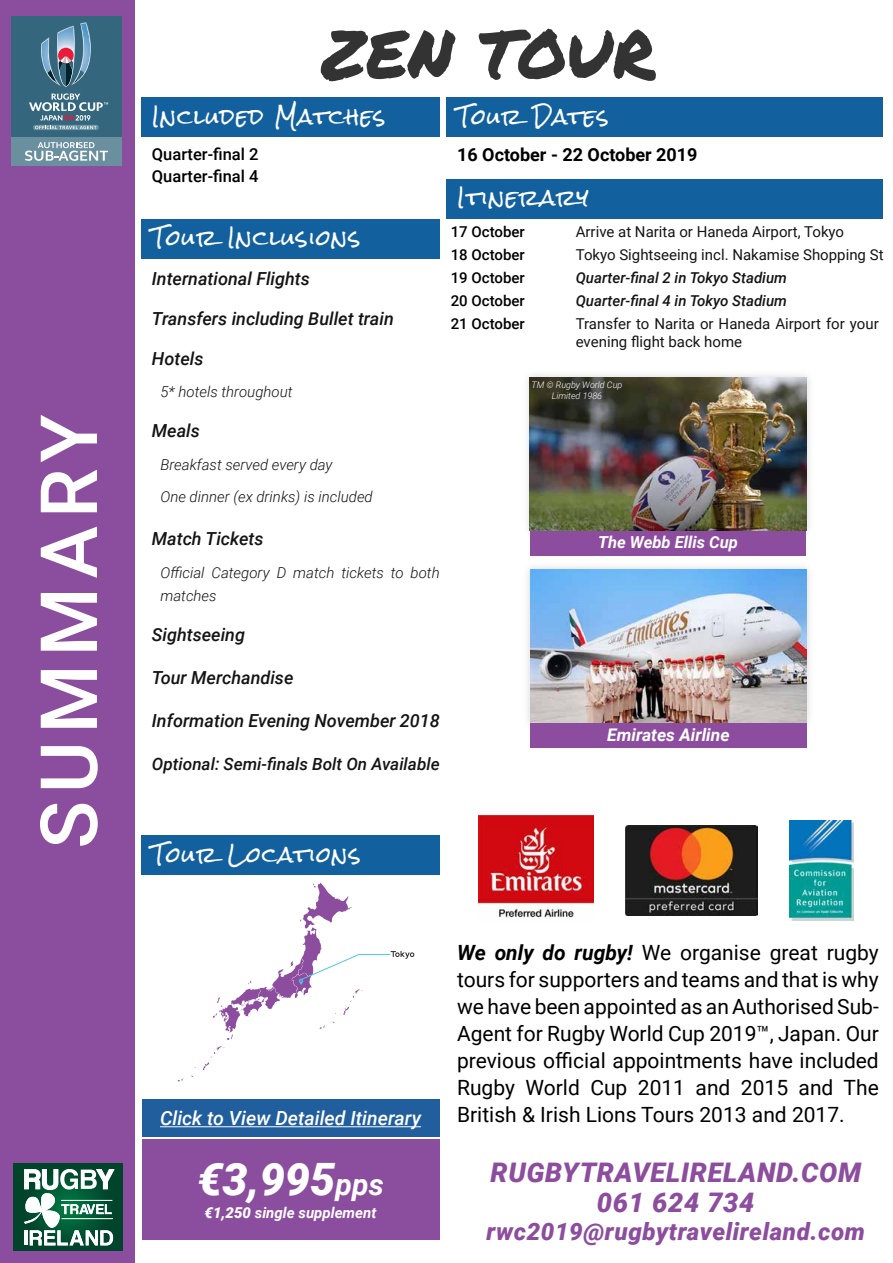
<style>
.page{position:relative;width:893px;height:1263px;background:#fff}
.page>*{position:absolute;margin:0;border:0;box-sizing:border-box;transform-origin:0 0}
.t1{font:500 79.05px "Roboto";letter-spacing:.1em;color:#fff}
.t2{font:67.05px "Permanent Marker";color:#333334}
.t3{font:italic 900 44.55px "Roboto";color:#fff}
.t4{font:italic 900 27px/30.5px "Roboto";letter-spacing:.025em;color:#8c4d9e;text-align:center}
.t5{font:italic 900 24px "Roboto";letter-spacing:.025em;color:#8c4d9e}
.t6{font:21px/27px "Roboto";color:#000;text-align:justify}
.t7{font:21px "Rock Salt";letter-spacing:.05em;color:#fff}
.t8{font:italic 500 19.5px "Roboto";color:#fff}
.t9{font:italic 500 18px "Roboto";color:#141414}
.t10{font:700 18px "Roboto";color:#000}
.t11{font:italic 700 17.4px "Roboto";color:#fff}
.t12{font:italic 500 17.1px "Roboto";color:#141414}
.t13{font:500 16.5px/22.5px "Roboto";color:#000}
.t14{font:italic 700 16.5px "Roboto";color:#fff}
.t15{font:15px/18px "Roboto";color:#141414}
.t16{font:italic 300 15px/32.4px "Roboto";color:#141414}
.t17{font:italic 500 15px/22.8px "Roboto";color:#141414}
.t18{font:500 15px/22.8px "Roboto";color:#000;text-align:justify}
.t19{font:italic 700 15px "Roboto";color:#fff}
.t20{font:italic 300 9px/10.8px "Roboto";color:#fff;text-align:center}
.s1{font-weight:700;font-size:30px}
.s2{font-weight:900}
.s3{font-weight:700;font-style:italic}
</style>
<div class="page">
<div style="left:0;top:0;width:135px;height:1263px;background:#8b4d9e"></div>
<div style="left:11px;top:16px;width:110px;height:150px;background:#34667e"></div>
<div style="left:11px;top:137px;width:110px;height:29px;background:#6a8f9f"></div>
<svg style="left:25px;top:142px;width:83px;height:19px"></svg>
<div style="left:33px;top:125px;width:66px;height:5px;background:#6a8f9f;border-radius:2px"></div>
<svg style="left:29px;top:93px;width:79px;height:36px"></svg>
<svg style="left:41px;top:22px;width:50px;height:65px"></svg>
<div style="left:13px;top:1163px;width:109px;height:87px;background:#00442c"></div>
<svg style="left:24px;top:1169px;width:90px;height:76px"></svg>
<hr style="left:61px;top:1200px;width:51px;height:1px;background:#fff">
<hr style="left:62px;top:1218px;width:51px;height:1px;background:#fff">
<div style="left:142px;top:98px;width:298px;height:39px;background:#12619e"></div>
<div style="left:142px;top:219px;width:298px;height:39px;background:#12619e"></div>
<div style="left:446px;top:98px;width:437px;height:39px;background:#12619e"></div>
<div style="left:446px;top:179px;width:437px;height:40px;background:#12619e"></div>
<div style="left:141px;top:836px;width:298px;height:39px;background:#12619e"></div>
<svg style="left:177px;top:1046px;width:47px;height:35px"></svg>
<svg style="left:213px;top:883px;width:201px;height:157px"></svg>
<div style="left:142px;top:1139px;width:297px;height:100px;background:#8b4d9e"></div>
<div style="left:521px;top:368px;width:294px;height:171px;background:#000;opacity:.15"></div>
<img style="left:530px;top:377px;width:276px;height:154px">
<div style="left:521px;top:561px;width:294px;height:171px;background:#f8f8f8"></div>
<img style="left:530px;top:569px;width:277px;height:154px">
<div style="left:530px;top:531px;width:276px;height:25px;background:#8d4d9e"></div>
<div style="left:530px;top:723px;width:277px;height:25px;background:#8d4d9e"></div>
<img style="left:479px;top:816px;width:115px;height:102px">
<div style="left:142px;top:1099px;width:297px;height:38px;background:#215e9e"></div>
<hr style="left:160px;top:1126px;width:261px;height:1px;background:#fff">
<img style="left:789px;top:820px;width:64px;height:101px">
<img style="left:625px;top:826px;width:133px;height:89px">
<h1 class="t1" style="left:13px;top:849px;width:436px;rotate:-90deg">SUMMARY</h1>
<h2 class="t2" style="left:321px;top:4px;width:336px">ZEN TOUR</h2>
<p class="t7" style="left:152px;top:105px;width:235px">Included Matches</p>
<p class="t7" style="left:457px;top:105px;width:153px">Tour Dates</p>
<p class="t13" style="left:152px;top:142px;width:108px">Quarter-final 2<br>Quarter-final 4</p>
<p class="t10" style="left:457px;top:142px;width:242px">16 October - 22 October 2019</p>
<p class="t7" style="left:152px;top:226px;width:210px">Tour Inclusions</p>
<p class="t9" style="left:152px;top:266px;width:160px">International Flights</p>
<p class="t9" style="left:152px;top:306px;width:243px">Transfers including Bullet train</p>
<p class="t9" style="left:152px;top:346px;width:53px">Hotels</p>
<p class="t16" style="left:160px;top:375px;width:134px">5* hotels throughout</p>
<p class="t9" style="left:152px;top:418px;width:49px">Meals</p>
<p class="t16" style="left:160px;top:448px;width:214px">Breakfast served every day<br>One dinner (ex drinks) is included</p>
<p class="t9" style="left:152px;top:526px;width:113px">Match Tickets</p>
<p class="t16" style="left:160px;top:560px;width:281px;line-height:23.4px">Official Category D match tickets to both matches</p>
<p class="t9" style="left:152px;top:622px;width:95px">Sightseeing</p>
<p class="t9" style="left:152px;top:665px;width:143px">Tour Merchandise</p>
<p class="t9" style="left:152px;top:708px;width:289px">Information Evening November 2018</p>
<p class="t12" style="left:152px;top:752px;width:289px">Optional: Semi-finals Bolt On Available</p>
<p class="t7" style="left:457px;top:187px;width:133px">Itinerary</p>
<p class="t18" style="left:451px;top:220px;width:76px">17 October 18 October 19 October 20 October 21 October</p>
<p class="t15" style="left:576px;top:222px;width:270px">Arrive at Narita or Haneda Airport, Tokyo</p>
<p class="t15" style="left:576px;top:245px;width:309px">Tokyo Sightseeing incl. Nakamise Shopping St</p>
<p class="t17" style="left:576px;top:266px;width:213px">Quarter-final 2 in Tokyo Stadium<br>Quarter-final 4 in Tokyo Stadium</p>
<p class="t15" style="left:576px;top:314px;width:305px">Transfer to Narita or Haneda Airport for your evening flight back home</p>
<p class="t20" style="left:532px;top:379px;width:92px">TM © Rugby World Cup<br>Limited 1986</p>
<p class="t14" style="left:598px;top:530px;width:141px">The Webb Ellis Cup</p>
<p class="t11" style="left:607px;top:722px;width:124px">Emirates Airline</p>
<p class="t7" style="left:152px;top:843px;width:211px">Tour Locations</p>
<p class="t8" style="left:160px;top:1105px;width:262px">Click to View Detailed Itinerary</p>
<h3 class="t3" style="left:197px;top:1147px;width:188px">€3,995<span class="s1">pps</span></h3>
<p class="t19" style="left:205px;top:1202px;width:173px"><span class="s2">€1,250</span> single supplement</p>
<p class="t6" style="left:457px;top:938px;width:423px"><span class="s3">We only do rugby!</span> We organise great rugby tours for supporters and teams and that is why we have been appointed as an Authorised Sub-Agent for Rugby World Cup 2019™, Japan. Our previous official appointments have included Rugby World Cup 2011 and 2015 and The British &amp; Irish Lions Tours 2013 and 2017.</p>
<p class="t4" style="left:490px;top:1156px;width:372px">RUGBYTRAVELIRELAND.COM<br>061 624 734</p>
<p class="t5" style="left:486px;top:1214px;width:380px">rwc2019@rugbytravelireland.com</p>
</div>
